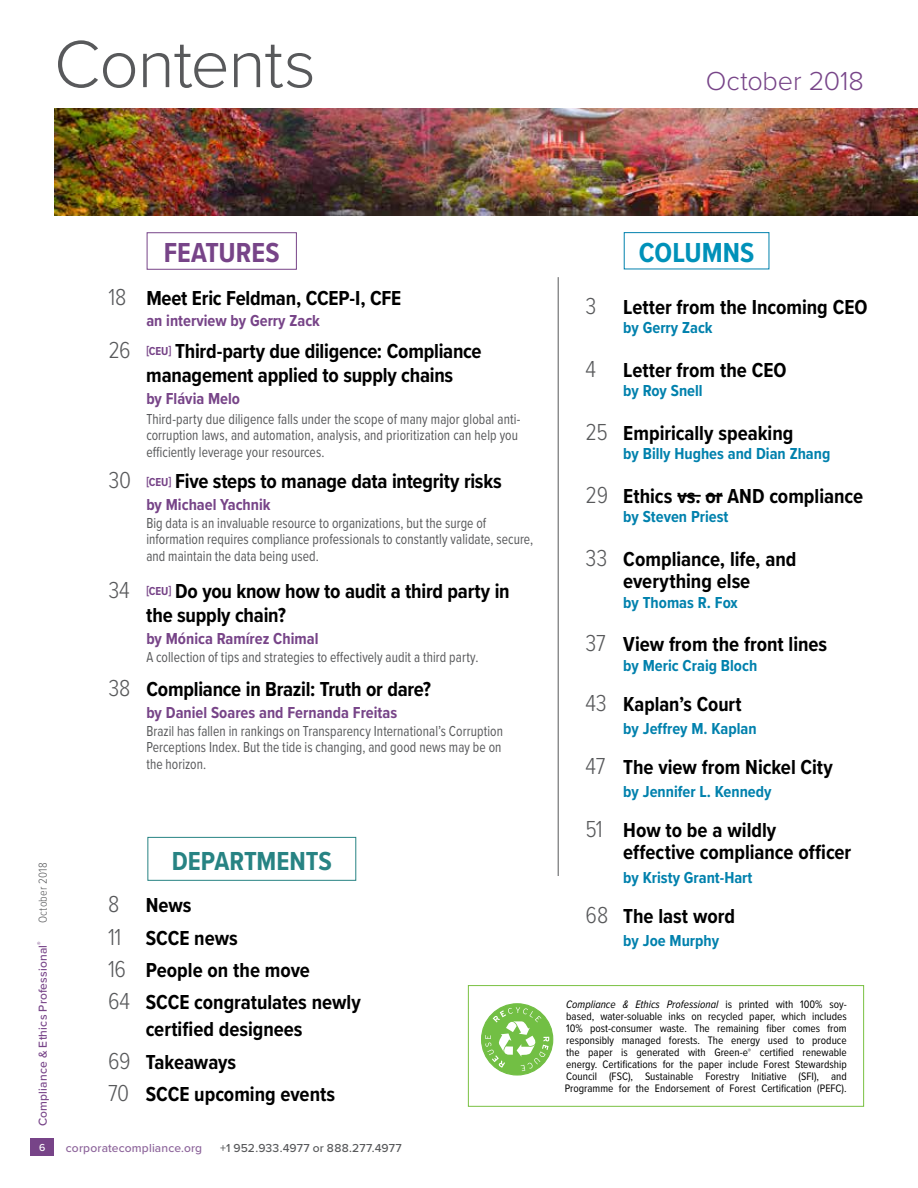
<style>
.page{position:relative;width:918px;height:1188px;background:#fff}
.page>*{position:absolute;margin:0;border:0;box-sizing:border-box;transform-origin:0 0}
.t1{font:300 69px "Proxima Nova";letter-spacing:-.015em;color:#58595b}
.t2{font:700 28.5px "Proxima Nova Cond";color:#748}
.t3{font:700 28.5px "Proxima Nova Cond";color:#0091b9}
.t4{font:700 27px "Proxima Nova Cond";color:#278383}
.t5{font:300 27px "Proxima Nova";letter-spacing:-.005em;color:#748}
.t6{font:700 21px/32.4px "Proxima Nova Cond";letter-spacing:-.005em;color:#000}
.t7{font:700 16.5px "Proxima Nova Cond";color:#0081ad}
.t8{font:700 16.5px "Proxima Nova Cond";color:#748}
.t9{font:15px/16.5px "Proxima Nova Cond";letter-spacing:.005em;color:#58595b;text-align:justify;scale:.9 1}
.t10{font:500 12px "Proxima Nova";letter-spacing:.015em;color:#748}
.t11{font:500 12px "Proxima Nova";letter-spacing:.015em;color:#58595b}
.t12{font:500 12px "Proxima Nova";letter-spacing:.015em;color:#8b6299}
.t13{font:300 12px "Proxima Nova Cond";letter-spacing:.02em;color:#58595b}
.t14{font:11.25px/12px "Proxima Nova Cond";color:#000;text-align:justify}
.t15{font:500 10.5px "Proxima Nova";color:#fff}
.s1{font-weight:300;font-size:24px;color:#58595b}
.s2{font-size:12px;color:#748}
.s3{font-style:italic}
</style>
<div class="page">
<div style="left:30px;top:1139px;width:24px;height:17px;background:#748"></div>
<hr style="left:558px;top:277px;width:1px;height:599px;background:#58595b">
<div style="left:148px;top:837px;width:208px;height:44px;border:1px solid #278383"></div>
<div style="left:147px;top:232px;width:150px;height:38px;border:1px solid #748"></div>
<div style="left:624px;top:232px;width:145px;height:37px;border:1px solid #0081ad"></div>
<img style="left:54px;top:108px;width:864px;height:108px">
<div style="left:468px;top:985px;width:396px;height:122px;border:1px solid #7ac143"></div>
<div style="left:482px;top:1004px;width:71px;height:71px;background:#72bf44;border-radius:50%"></div>
<div style="left:481px;top:1003px;width:72px;height:73px;border:1px solid #72bf44;border-radius:50%"></div>
<svg style="left:485px;top:1007px;width:64px;height:64px"></svg>
<hr style="left:677px;top:495px;width:24px;height:2px;background:#000">
<svg style="left:706px;top:495px;width:17px;height:2px"></svg>
<h1 class="t1" style="left:54px;top:13px;width:263px">Contents</h1>
<p class="t5" style="left:706px;top:60px;width:160px">October 2018</p>
<p class="t13" style="left:34px;top:923px;width:62px;rotate:-90deg">October 2018</p>
<p class="t10" style="left:34px;top:1126px;width:186px;rotate:-90deg">Compliance &amp; Ethics Professional<sup>®</sup></p>
<h2 class="t2" style="left:164px;top:232px;width:117px">FEATURES</h2>
<p class="t6" style="left:109px;top:281px;width:294px"><span class="s1">18</span> Meet Eric Feldman, CCEP-I, CFE</p>
<p class="t8" style="left:146px;top:309px;width:175px">an interview by Gerry Zack</p>
<p class="t6" style="left:109px;top:339px;width:375px;line-height:24px;text-align:center"><span class="s1">26</span> <sup>[</sup><span class="s2">CEU</span><sup>]</sup> Third-party due diligence: Compliance management applied to supply chains</p>
<p class="t8" style="left:146px;top:386px;width:95px">by Flávia Melo</p>
<p class="t9" style="left:146px;top:410px;width:416px">Third-party due diligence falls under the scope of many major global anti&shy;corruption laws, and automation, analysis, and prioritization can help you efficiently leverage your resources.</p>
<p class="t6" style="left:109px;top:465px;width:395px"><span class="s1">30</span> <sup>[</sup><span class="s2">CEU</span><sup>]</sup> Five steps to manage data integrity risks</p>
<p class="t8" style="left:146px;top:493px;width:126px">by Michael Yachnik</p>
<p class="t9" style="left:146px;top:514px;width:431px;text-align:left">Big data is an invaluable resource to organizations, but the surge of information requires compliance professionals to constantly validate, secure, and maintain the data being used.</p>
<p class="t6" style="left:146px;top:579px;width:365px;line-height:24px;text-indent:-38px"><span class="s1">34</span> <sup>[</sup><span class="s2">CEU</span><sup>]</sup> Do you know how to audit a third party in the supply chain?</p>
<p class="t8" style="left:146px;top:626px;width:174px">by Mónica Ramírez Chimal</p>
<p class="t9" style="left:146px;top:648px;width:371px">A collection of tips and strategies to effectively audit a third party.</p>
<p class="t6" style="left:109px;top:672px;width:324px"><span class="s1">38</span> Compliance in Brazil: Truth or dare?</p>
<p class="t8" style="left:146px;top:700px;width:252px">by Daniel Soares and Fernanda Freitas</p>
<p class="t9" style="left:146px;top:722px;width:398px">Brazil has fallen in rankings on Transparency International’s Corruption Perceptions Index. But the tide is changing, and good news may be on the horizon.</p>
<p class="t4" style="left:172px;top:841px;width:162px">DEPARTMENTS</p>
<p class="t6" style="left:108px;top:889px;width:254px"><span class="s1">8</span> News<br><span class="s1">11</span> SCCE news<br><span class="s1">16</span> People on the move<br><span class="s1">64</span> SCCE congratulates newly</p>
<p class="t6" style="left:108px;top:1013px;width:229px;text-indent:38px">certified designees<br><span class="s1">69</span> Takeaways<br><span class="s1">70</span> SCCE upcoming events</p>
<p class="t15" style="left:39px;top:1140px;width:8px">6</p>
<p class="t12" style="left:66px;top:1139px;width:138px">corporatecompliance.org</p>
<p class="t11" style="left:220px;top:1139px;width:183px">+1 952.933.4977 or 888.277.4977</p>
<h2 class="t3" style="left:639px;top:232px;width:117px">COLUMNS</h2>
<p class="t6" style="left:586px;top:290px;width:283px"><span class="s1">3</span> Letter from the Incoming CEO</p>
<p class="t7" style="left:623px;top:315px;width:91px">by Gerry Zack</p>
<p class="t6" style="left:586px;top:353px;width:203px"><span class="s1">4</span> Letter from the CEO</p>
<p class="t7" style="left:623px;top:378px;width:81px">by Roy Snell</p>
<p class="t6" style="left:586px;top:416px;width:209px"><span class="s1">25</span> Empirically speaking</p>
<p class="t7" style="left:623px;top:441px;width:209px">by Billy Hughes and Dian Zhang</p>
<p class="t6" style="left:586px;top:479px;width:279px"><span class="s1">29</span> Ethics vs. or AND compliance</p>
<p class="t7" style="left:623px;top:504px;width:107px">by Steven Priest</p>
<p class="t6" style="left:586px;top:547px;width:212px;line-height:22.5px;text-align:center"><span class="s1">33</span> Compliance, life, and everything else</p>
<p class="t7" style="left:623px;top:590px;width:116px">by Thomas R. Fox</p>
<p class="t6" style="left:586px;top:628px;width:243px"><span class="s1">37</span> View from the front lines</p>
<p class="t7" style="left:623px;top:653px;width:135px">by Meric Craig Bloch</p>
<p class="t6" style="left:586px;top:687px;width:158px"><span class="s1">43</span> Kaplan’s Court</p>
<p class="t7" style="left:623px;top:716px;width:135px">by Jeffrey M. Kaplan</p>
<p class="t6" style="left:586px;top:750px;width:249px"><span class="s1">47</span> The view from Nickel City</p>
<p class="t7" style="left:623px;top:779px;width:150px">by Jennifer L. Kennedy</p>
<p class="t6" style="left:623px;top:818px;width:229px;line-height:22.5px;text-indent:-38px"><span class="s1">51</span> How to be a wildly effective compliance officer</p>
<p class="t7" style="left:623px;top:865px;width:131px">by Kristy Grant-Hart</p>
<p class="t6" style="left:586px;top:899px;width:151px"><span class="s1">68</span> The last word</p>
<p class="t7" style="left:623px;top:928px;width:97px">by Joe Murphy</p>
<p class="t14" style="left:565px;top:998px;width:284px"><span class="s3">Compliance &amp; Ethics Professional</span> is printed with 100% soy&shy;based, water-soluable inks on recycled paper, which includes 10% post-consumer waste. The remaining fiber comes from responsibly managed forests. The energy used to produce the paper is generated with Green-e<sup>®</sup> certified renewable energy. Certifications for the paper include Forest Stewardship Council (FSC), Sustainable Forestry Initiative (SFI), and Programme for the Endorsement of Forest Certification (PEFC).</p>
</div>
